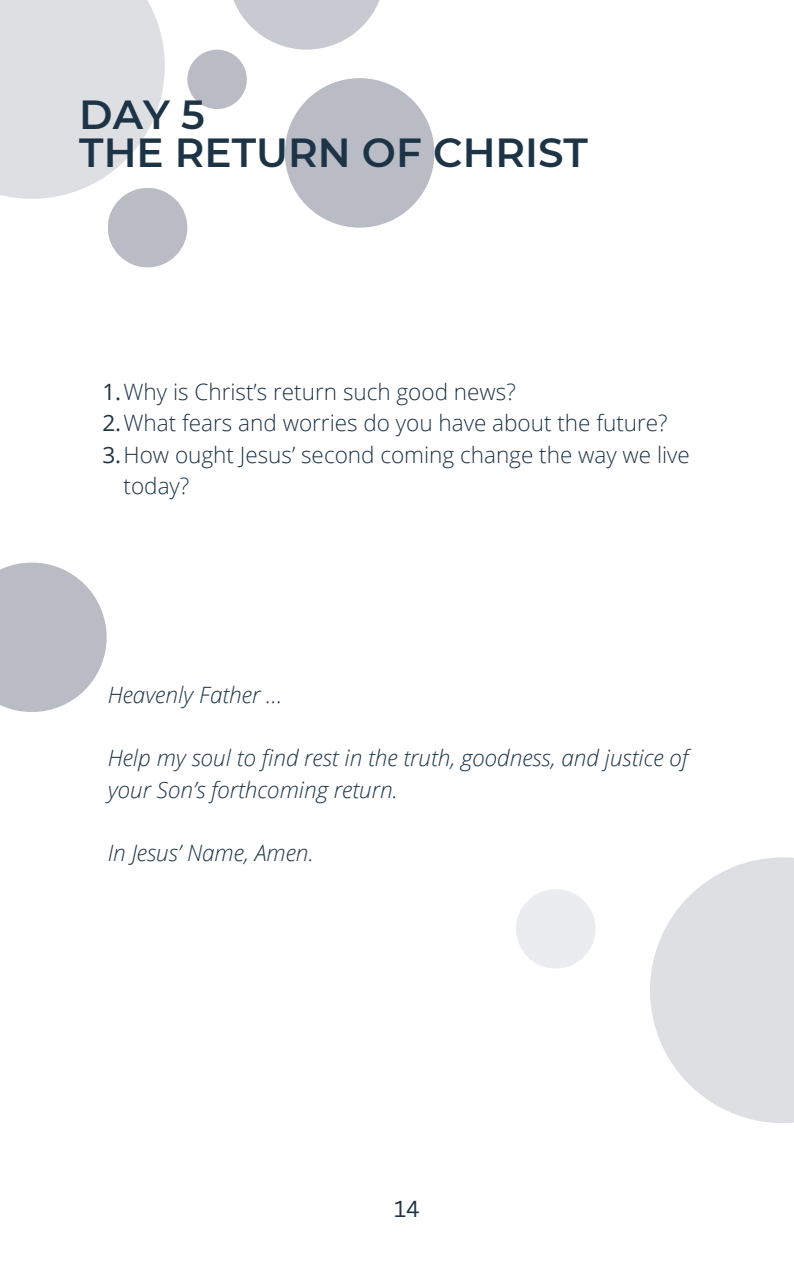
<style>
.page{position:relative;width:794px;height:1266px;background:#fff}
.page>*{position:absolute;margin:0;border:0;box-sizing:border-box;transform-origin:0 0}
.t1{font:600 40.5px "Montserrat";color:#1d3447}
.t2{font:300 22.5px/31.5px "Open Sans";color:#1d3447}
.t3{font:italic 300 22.5px/31.5px "Open Sans";color:#1d3447}
.t4{font:22.5px "Canva Sans";color:#1d3447}
.s1{font-weight:400}
</style>
<div class="page">
<svg style="left:0;top:0;width:165px;height:199px;background:#e1e2e6"></svg>
<div style="left:284px;top:78px;width:150px;height:150px;background:#b9bcc5;border-radius:50%"></div>
<div style="left:108px;top:188px;width:79px;height:79px;background:#b9bcc5;border-radius:50%"></div>
<svg style="left:233px;top:0;width:147px;height:50px;fill:#c8cad1"></svg>
<div style="left:187px;top:50px;width:60px;height:59px;background:#b9bcc5;border-radius:50%"></div>
<svg style="left:0;top:562px;width:107px;height:150px"></svg>
<svg style="left:650px;top:857px;width:143px;height:266px;fill:#dedfe3"></svg>
<div style="left:515px;top:889px;width:80px;height:79px;background:#ebecef;border-radius:50%"></div>
<p class="t1" style="left:79px;top:90px;width:127px">DAY 5</p>
<p class="t1" style="left:79px;top:128px;width:510px">THE RETURN OF CHRIST</p>
<p class="t2" style="left:102px;top:375px;width:414px"><span class="s1">1.</span>Why is Christ’s return such good news?</p>
<p class="t2" style="left:102px;top:407px;width:566px"><span class="s1">2.</span>What fears and worries do you have about the future?</p>
<p class="t2" style="left:123px;top:438px;width:567px;text-indent:-21px"><span class="s1">3.</span>How ought Jesus’ second coming change the way we live today?</p>
<p class="t3" style="left:108px;top:678px;width:176px">Heavenly Father …</p>
<p class="t3" style="left:108px;top:741px;width:581px">Help my soul to find rest in the truth, goodness, and justice of your Son’s forthcoming return.</p>
<p class="t3" style="left:108px;top:836px;width:207px">In Jesus’ Name, Amen.</p>
<p class="t4" style="left:394px;top:1192px;width:27px">14</p>
</div>
